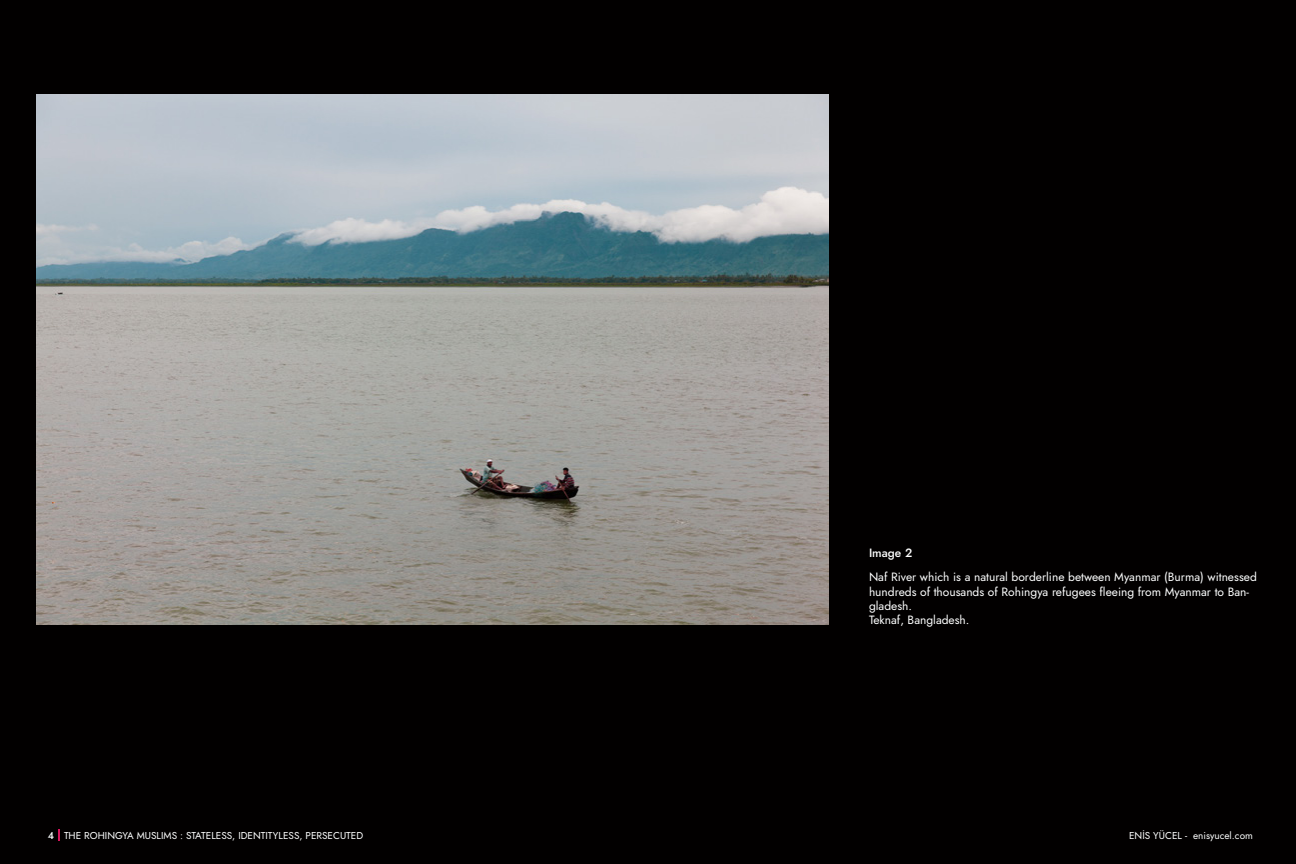
<style>
.page{position:relative;width:1296px;height:864px;background:#020000}
.page>*{position:absolute;margin:0;border:0;box-sizing:border-box;transform-origin:0 0}
.t1{font:12px/14.4px "Jost";color:#fff}
.t2{font:500 12px "Jost";color:#fff}
.t3{font:10px "Jost";color:#fff}
.s1{font-weight:500}
</style>
<div class="page">
<svg style="left:58px;top:829px;width:1px;height:12px"></svg>
<img style="left:36px;top:94px;width:793px;height:530px">
<p class="t2" style="left:869px;top:545px;width:45px">Image 2</p>
<p class="t1" style="left:869px;top:570px;width:389px">Naf River which is a natural borderline between Myanmar (Burma) witnessed hundreds of thousands of Rohingya refugees fleeing from Myanmar to Ban&shy;gladesh.<br>Teknaf, Bangladesh.</p>
<p class="t3" style="left:48px;top:829px;width:317px"><span class="s1">4</span> THE ROHINGYA MUSLIMS : STATELESS, IDENTITYLESS, PERSECUTED</p>
<p class="t3" style="left:1129px;top:828px;width:125px">ENİS YÜCEL - enisyucel.com</p>
</div>
